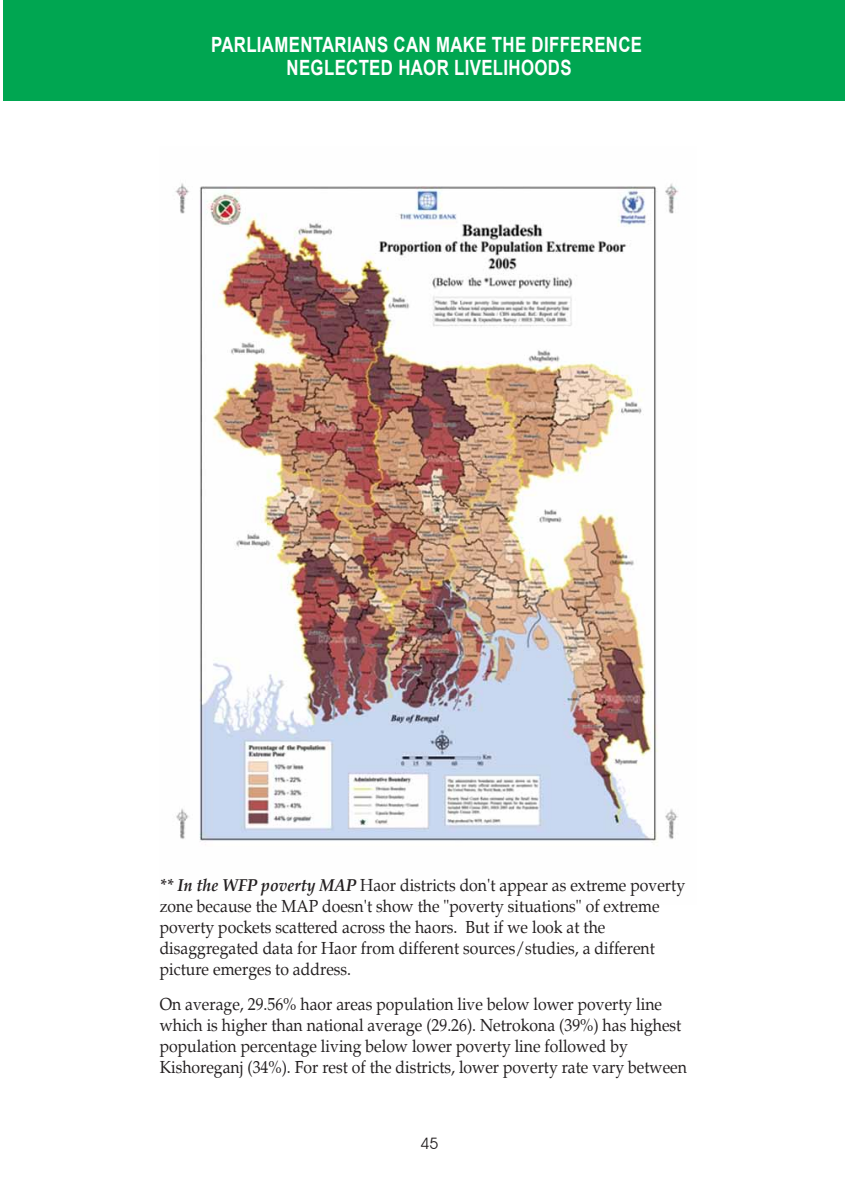
<style>
.page{position:relative;width:845px;height:1197px;background:#fff}
.page>*{position:absolute;margin:0;border:0;box-sizing:border-box;transform-origin:0 0}
.t1{font:700 21px/22.8px "Arial";letter-spacing:.02em;color:#fff;text-align:center;scale:.8 1}
.t2{font:17.5px/21px "Palatino";color:#231f20;scale:.9 1}
.t3{font:15.75px "Avant Garde IT Cby BT";color:#231f20}
.s1{font-weight:700;font-style:italic}
</style>
<div class="page">
<img style="left:175px;top:183px;width:504px;height:662px">
<div style="left:3px;top:0;width:841px;height:101px;background:#00a651"></div>
<p class="t1" style="left:211px;top:34px;width:540px">PARLIAMENTARIANS CAN MAKE THE DIFFERENCE<br>NEGLECTED HAOR LIVELIHOODS</p>
<p class="t2" style="left:160px;top:875px;width:585px"><span class="s1">** In the WFP poverty MAP</span> Haor districts don't appear as extreme poverty zone because the MAP doesn't show the "poverty situations" of extreme poverty pockets scattered across the haors. But if we look at the disaggregated data for Haor from different sources/studies, a different picture emerges to address.</p>
<p class="t2" style="left:160px;top:994px;width:587px">On average, 29.56% haor areas population live below lower poverty line which is higher than national average (29.26). Netrokona (39%) has highest population percentage living below lower poverty line followed by Kishoreganj (34%). For rest of the districts, lower poverty rate vary between</p>
<p class="t3" style="left:420px;top:1134px;width:19px">45</p>
</div>
